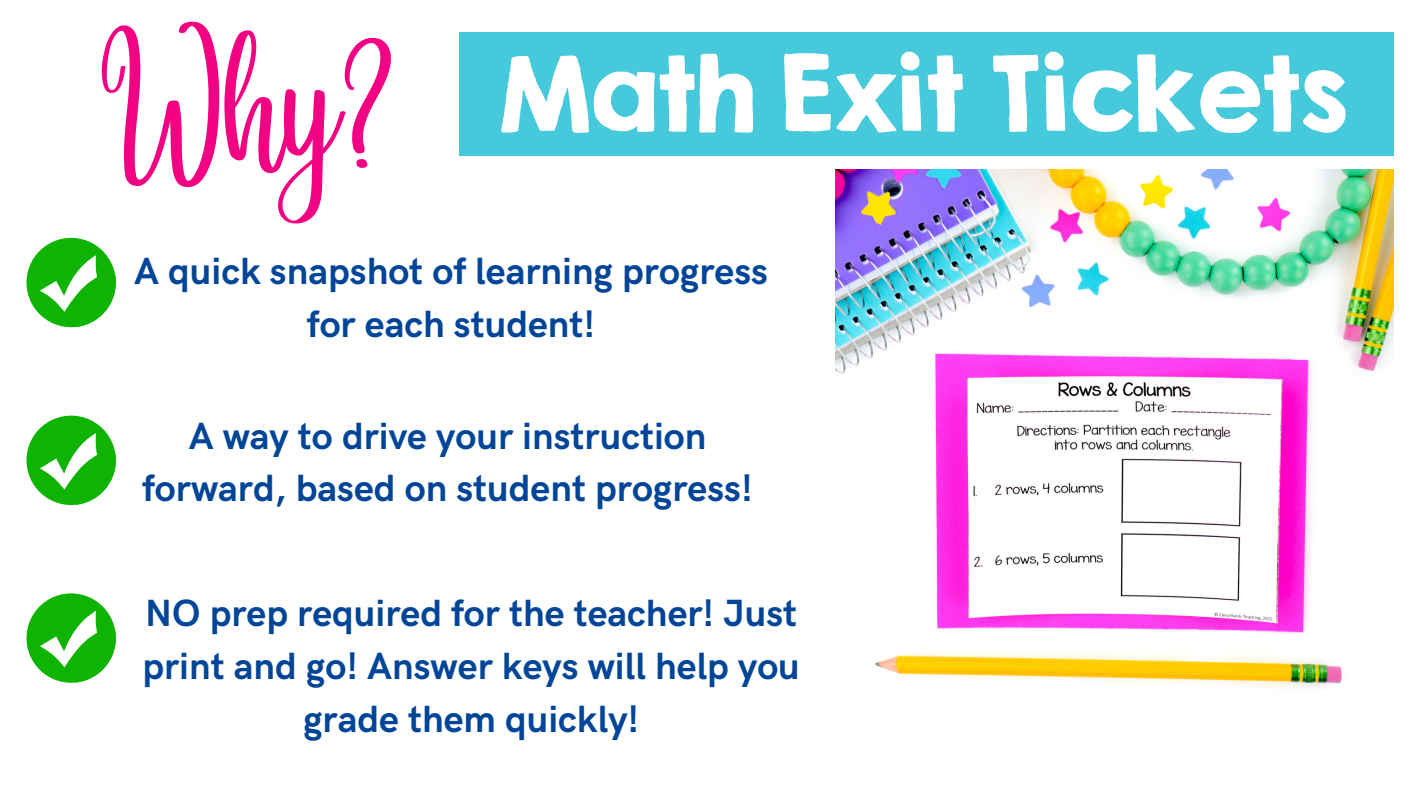
<style>
.page{position:relative;width:1418px;height:798px;background:#fff}
.page>*{position:absolute;margin:0;border:0;box-sizing:border-box;transform-origin:0 0}
.t1{font:116px "Angelina";color:#f30183}
.t2{font:92.7px "KG Second Chances Solid";color:#fff}
.t3{font:700 38px/52.5px "HK Grotesk";color:#004597;text-align:center}
</style>
<div class="page">
<img style="left:836px;top:169px;width:557px;height:518px">
<div style="left:459px;top:32px;width:934px;height:124px;background:#47c9dc"></div>
<div style="left:26px;top:238px;width:90px;height:89px;background:#0eb401;border-radius:50%"></div>
<svg style="left:40px;top:255px;width:76px;height:72px"></svg>
<div style="left:26px;top:415px;width:90px;height:90px;background:#0eb401;border-radius:50%"></div>
<svg style="left:40px;top:433px;width:76px;height:71px"></svg>
<div style="left:26px;top:593px;width:90px;height:89px;background:#0eb401;border-radius:50%"></div>
<svg style="left:40px;top:610px;width:76px;height:72px"></svg>
<p class="t1" style="left:100px;top:85px;width:297px">Why?</p>
<p class="t2" style="left:498px;top:35px;width:850px">Math Exit Tickets</p>
<p class="t3" style="left:134px;top:246px;width:635px">A quick snapshot of learning progress for each student!</p>
<p class="t3" style="left:142px;top:411px;width:612px">A way to drive your instruction forward, based on student progress!</p>
<p class="t3" style="left:142px;top:588px;width:659px">NO prep required for the teacher! Just print and go! Answer keys will help you grade them quickly!</p>
</div>
